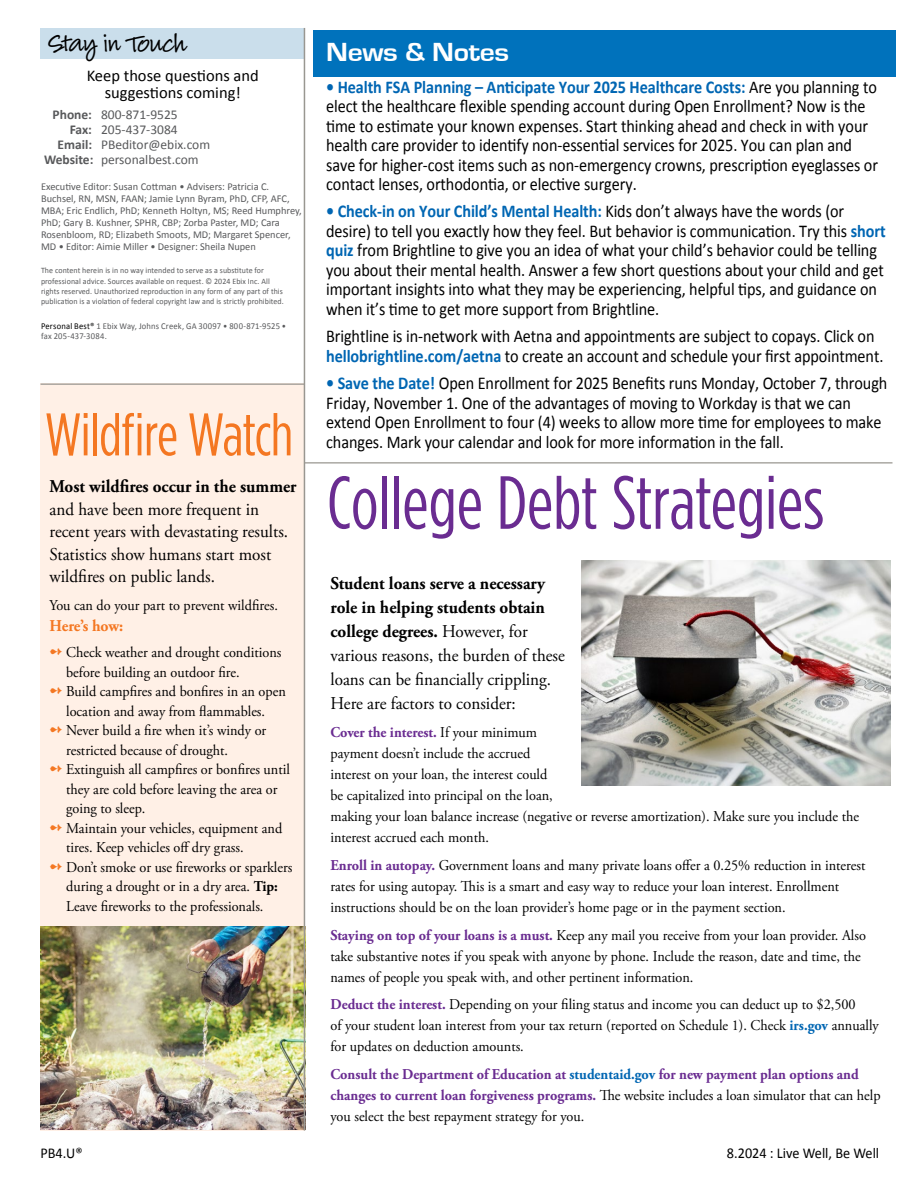
<style>
.page{position:relative;width:918px;height:1188px;background:#fff}
.page>*{position:absolute;margin:0;border:0;box-sizing:border-box;transform-origin:0 0}
.MainHeadline_HOPE{font:75px "Gotham Condensed";letter-spacing:-.005em;color:#6a2c91}
.MainHeadline_HOPE-2{font:60px "Gotham Condensed";letter-spacing:-.015em;color:#f47722}
.Calibri_Paragraph_Style-recipe_direction{font:30px "Louisiana";letter-spacing:-.05em;color:#000;scale:.95 1}
.t1{font:700 27px "Eurostile";letter-spacing:-.01em;color:#fff;scale:1.1 1}
.t2{font:18px/19.5px "Calibri";letter-spacing:-.005em;color:#000;scale:.9 1}
.Main_Body_Text_HOPE__Serif{font:18px/24px "Adobe Garamond Pro";color:#000;scale:.95 1}
.Main_Body_Text_HOPE__Serif-2{font:16.5px/16.5px "Calibri";color:#000;text-align:center}
.Main_Body_Text_HOPE__Serif-3{font:700 16.5px "Adobe Garamond Pro";letter-spacing:-.02em;color:#f47722;scale:.95 1}
.Main_Body_Text_HOPE__Serif-4{font:15px/21px "Adobe Garamond Pro";color:#000;scale:.95 1}
.Main_Body_Text_HOPE__Serif-5{font:700 15px/21px "Adobe Garamond Pro";color:#6a2c91;scale:.95 1}
.Main_Body_Text_HOPE__Serif-6{font:15px "Calibri";color:#000;scale:.95 1}
.Main_Body_Text_HOPE__Serif-7{font:13.5px "Calibri";color:#58595b}
.Main_Body_Text_HOPE__Serif-8{font:10.5px/12px "Calibri";color:#58595b}
.t3{font:9px/10.9px "Calibri";letter-spacing:.02em;color:#58595b;scale:.95 1}
.Main_Body_Text_HOPE__Serif-9{font:8.25px/10.2px "Calibri";letter-spacing:.01em;color:#58595b;scale:.96 1}
.s1{font-weight:700}
.s2{color:#000}
.s3{color:#f47722}
.s4{font-weight:700;color:#0066b3}
.s5{font-weight:700;color:#6a2c91}
.s6{color:#0066b3}
.s7{font-weight:400;color:#000}
</style>
<div class="page">
<div style="left:40px;top:384px;width:265px;height:747px;background:#fff0e6"></div>
<img style="left:40px;top:927px;width:264px;height:202px">
<hr style="left:40px;top:384px;width:265px;height:1px;background:#999791">
<div style="left:40px;top:28px;width:264px;height:30px;background:#cadeeb"></div>
<hr style="left:305px;top:462px;width:587px;height:1px;background:#999791">
<hr style="left:304px;top:28px;width:1px;height:1103px;background:#999791">
<img style="left:581px;top:561px;width:309px;height:225px">
<div style="left:313px;top:30px;width:582px;height:46px;background:#0072bc"></div>
<p class="Calibri_Paragraph_Style-recipe_direction" style="left:49px;top:29px;width:147px">Stay in Touch</p>
<p class="Main_Body_Text_HOPE__Serif-2" style="left:87px;top:66px;width:174px">Keep those questions and suggestions coming!</p>
<p class="Main_Body_Text_HOPE__Serif-7" style="left:53px;top:106px;width:127px"><span class="s1">Phone:</span> 800-871-9525</p>
<p class="Main_Body_Text_HOPE__Serif-7" style="left:70px;top:121px;width:110px"><span class="s1">Fax:</span> 205-437-3084</p>
<p class="Main_Body_Text_HOPE__Serif-7" style="left:57px;top:136px;width:154px"><span class="s1">Email:</span> PBeditor@ebix.com</p>
<p class="Main_Body_Text_HOPE__Serif-7" style="left:44px;top:151px;width:156px"><span class="s1">Website:</span> personalbest.com</p>
<p class="Main_Body_Text_HOPE__Serif-8" style="left:41px;top:180px;width:262px">Executive Editor: Susan Cottman • Advisers: Patricia C.<br>Buchsel, RN, MSN, FAAN; Jamie Lynn Byram, PhD, CFP, AFC, MBA; Eric Endlich, PhD; Kenneth Holtyn, MS; Reed Humphrey, PhD; Gary B. Kushner, SPHR, CBP; Zorba Paster, MD; Cara Rosenbloom, RD; Elizabeth Smoots, MD; Margaret Spencer, MD • Editor: Aimie Miller • Designer: Sheila Nupen</p>
<p class="Main_Body_Text_HOPE__Serif-9" style="left:41px;top:265px;width:254px">The content herein is in no way intended to serve as a substitute for professional advice. Sources available on request. © 2024 Ebix Inc. All rights reserved. Unauthorized reproduction in any form of any part of this publication is a violation of federal copyright law and is strictly prohibited.</p>
<p class="t3" style="left:41px;top:320px;width:260px"><span class="s2">Personal Best®</span> 1 Ebix Way, Johns Creek, GA 30097 • 800-871-9525 • fax 205-437-3084.</p>
<p class="MainHeadline_HOPE-2" style="left:45px;top:400px;width:250px">Wildfire Watch</p>
<p class="Main_Body_Text_HOPE__Serif" style="left:50px;top:476px;width:262px;line-height:22.5px"><span class="s1">Most wildfires occur in the summer </span>and have been more frequent in recent years with devastating results.<br>Statistics show humans start most wildfires on public lands.</p>
<p class="Main_Body_Text_HOPE__Serif-4" style="left:50px;top:595px;width:242px">You can do your part to prevent wildfires.</p>
<p class="Main_Body_Text_HOPE__Serif-3" style="left:50px;top:616px;width:79px">Here’s how:</p>
<p class="Main_Body_Text_HOPE__Serif-4" style="left:66px;top:643px;width:228px;line-height:19.5px;text-indent:-17px"><span class="s3">➻</span> Check weather and drought conditions before building an outdoor fire.</p>
<p class="Main_Body_Text_HOPE__Serif-4" style="left:50px;top:682px;width:250px;line-height:19.5px;text-align:center"><span class="s3">➻</span> Build campfires and bonfires in an open location and away from flammables.</p>
<p class="Main_Body_Text_HOPE__Serif-4" style="left:66px;top:721px;width:212px;line-height:19.5px;text-indent:-17px"><span class="s3">➻</span> Never build a fire when it’s windy or restricted because of drought.</p>
<p class="Main_Body_Text_HOPE__Serif-4" style="left:66px;top:760px;width:237px;line-height:19.5px;text-indent:-17px"><span class="s3">➻</span> Extinguish all campfires or bonfires until they are cold before leaving the area or going to sleep.</p>
<p class="Main_Body_Text_HOPE__Serif-4" style="left:66px;top:819px;width:229px;line-height:19.5px;text-indent:-17px"><span class="s3">➻</span> Maintain your vehicles, equipment and tires. Keep vehicles off dry grass.</p>
<p class="Main_Body_Text_HOPE__Serif-4" style="left:66px;top:858px;width:240px;line-height:19.5px;text-indent:-17px"><span class="s3">➻</span> Don’t smoke or use fireworks or sparklers during a drought or in a dry area. <span class="s1">Tip:<br></span>Leave fireworks to the professionals.</p>
<p class="t1" style="left:326px;top:37px;width:168px">News &amp; Notes</p>
<p class="t2" style="left:326px;top:76px;width:615px"><span class="s4">• Health FSA Planning – Anticipate Your 2025 Healthcare Costs:</span> Are you planning to elect the healthcare flexible spending account during Open Enrollment? Now is the time to estimate your known expenses. Start thinking ahead and check in with your health care provider to identify non-essential services for 2025. You can plan and save for higher-cost items such as non-emergency crowns, prescription eyeglasses or contact lenses, orthodontia, or elective surgery.</p>
<p class="t2" style="left:326px;top:201px;width:623px"><span class="s4">• Check-in on Your Child’s Mental Health:</span> Kids don’t always have the words (or desire) to tell you exactly how they feel. But behavior is communication. Try this <span class="s4">short quiz</span> from Brightline to give you an idea of what your child’s behavior could be telling you about their mental health. Answer a few short questions about your child and get important insights into what they may be experiencing, helpful tips, and guidance on when it’s time to get more support from Brightline.</p>
<p class="t2" style="left:326px;top:326px;width:621px">Brightline is in-network with Aetna and appointments are subject to copays. Click on <span class="s4">hellobrightline.com/aetna</span> to create an account and schedule your first appointment.</p>
<p class="t2" style="left:326px;top:373px;width:625px"><span class="s4">• Save the Date!</span> Open Enrollment for 2025 Benefits runs Monday, October 7, through Friday, November 1. One of the advantages of moving to Workday is that we can extend Open Enrollment to four (4) weeks to allow more time for employees to make changes. Mark your calendar and look for more information in the fall.</p>
<p class="MainHeadline_HOPE" style="left:327px;top:460px;width:499px">College Debt Strategies</p>
<p class="Main_Body_Text_HOPE__Serif" style="left:330px;top:572px;width:248px"><span class="s1">Student loans serve a necessary role in helping students obtain college degrees.</span> However, for various reasons, the burden of these loans can be financially crippling.<br>Here are factors to consider:</p>
<p class="Main_Body_Text_HOPE__Serif-4" style="left:330px;top:722px;width:558px"><span class="s5">Cover the interest.</span> If your minimum<br>payment doesn’t include the accrued<br>interest on your loan, the interest could<br>be capitalized into principal on the loan,<br>making your loan balance increase (negative or reverse amortization). Make sure you include the interest accrued each month.</p>
<p class="Main_Body_Text_HOPE__Serif-4" style="left:330px;top:855px;width:565px"><span class="s5">Enroll in autopay.</span> Government loans and many private loans offer a 0.25% reduction in interest rates for using autopay. This is a smart and easy way to reduce your loan interest. Enrollment instructions should be on the loan provider’s home page or in the payment section.</p>
<p class="Main_Body_Text_HOPE__Serif-4" style="left:330px;top:925px;width:565px"><span class="s5">Staying on top of your loans is a must.</span> Keep any mail you receive from your loan provider. Also take substantive notes if you speak with anyone by phone. Include the reason, date and time, the names of people you speak with, and other pertinent information.</p>
<p class="Main_Body_Text_HOPE__Serif-4" style="left:330px;top:995px;width:579px"><span class="s5">Deduct the interest.</span> Depending on your filing status and income you can deduct up to $2,500<br>of your student loan interest from your tax return (reported on Schedule 1). Check <span class="s4">irs.gov</span> annually for updates on deduction amounts.</p>
<p class="Main_Body_Text_HOPE__Serif-5" style="left:330px;top:1064px;width:581px">Consult the Department of Education at <span class="s6">studentaid.gov</span> for new payment plan options and changes to current loan forgiveness programs. <span class="s7">The website includes a loan simulator that can help you select the best repayment strategy for you.</span></p>
<p class="Main_Body_Text_HOPE__Serif-6" style="left:40px;top:1144px;width:46px">PB4.U®</p>
<p class="Main_Body_Text_HOPE__Serif-6" style="left:727px;top:1144px;width:162px">8.2024 : Live Well, Be Well</p>
</div>
